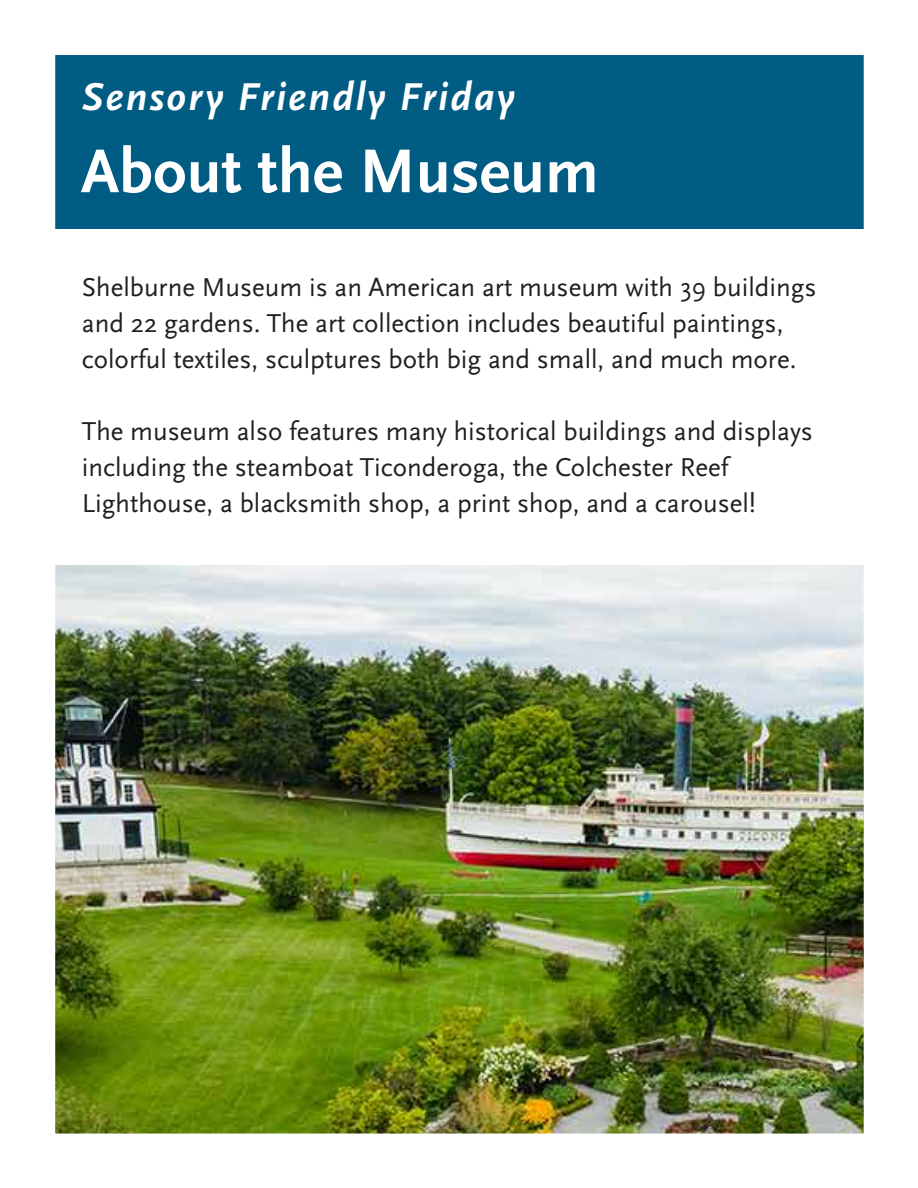
<style>
.page{position:relative;width:918px;height:1188px;background:#fff}
.page>*{position:absolute;margin:0;border:0;box-sizing:border-box;transform-origin:0 0}
.t1{font:700 64.5px "Scala Sans Pro";color:#fff}
.t2{font:italic 700 40.5px "Scala Sans Pro";letter-spacing:.05em;color:#fff}
.t3{font:27px/36px "Scala Sans Pro";color:#231f20}
</style>
<div class="page">
<img style="left:57px;top:566px;width:805px;height:566px">
<div style="left:54px;top:54px;width:810px;height:175px;background:#005c83"></div>
<h2 class="t2" style="left:82px;top:73px;width:434px">Sensory Friendly Friday</h2>
<h1 class="t1" style="left:81px;top:134px;width:519px">About the Museum</h1>
<p class="t3" style="left:82px;top:269px;width:736px">Shelburne Museum is an American art museum with 39 buildings and 22 gardens. The art collection includes beautiful paintings, colorful textiles, sculptures both big and small, and much more.</p>
<p class="t3" style="left:82px;top:413px;width:733px">The museum also features many historical buildings and displays including the steamboat Ticonderoga, the Colchester Reef<br>Lighthouse, a blacksmith shop, a print shop, and a carousel!</p>
</div>
